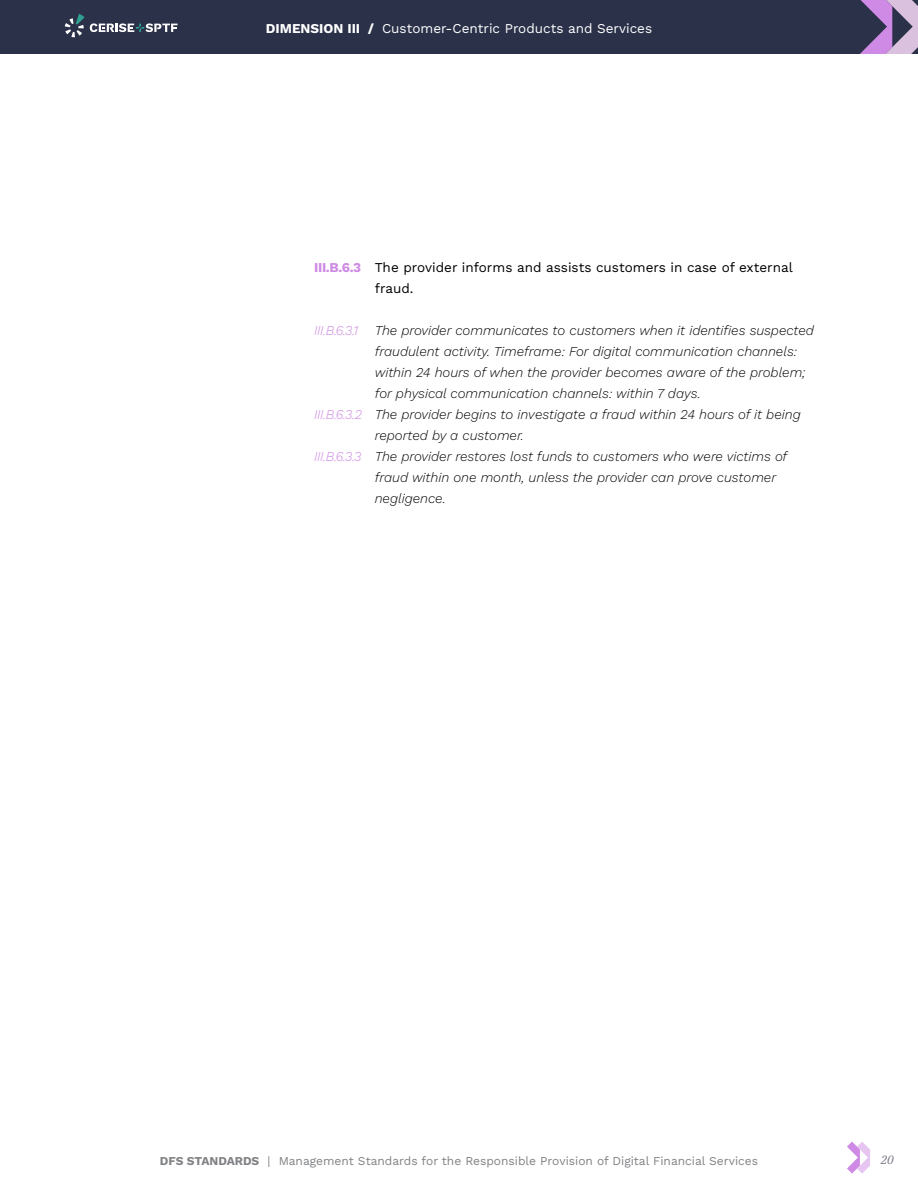
<style>
.page{position:relative;width:918px;height:1188px;background:#fff}
.page>*{position:absolute;margin:0;border:0;box-sizing:border-box;transform-origin:0 0}
.t1{font:italic 13.5px/21px "Work Sans";color:#000}
.t2{font:13.5px/21px "Work Sans";color:#000}
.t3{font:13.5px "Work Sans";color:#fff}
.t4{font:italic 13.5px "Work Sans";letter-spacing:-.03em;color:#ce8ae4}
.t5{font:700 13.5px "Work Sans";color:#ce8ae4}
.t6{font:12px "Work Sans";color:#808285}
.t7{font:italic 12px "IBM Plex Serif Text";color:#827c8a}
.s1{font-weight:700}
</style>
<div class="page">
<svg style="left:847px;top:1142px;width:23px;height:32px"></svg>
<div style="left:0;top:0;width:918px;height:54px;background:#2b3149"></div>
<p class="t3" style="left:266px;top:18px;width:388px"><span class="s1">DIMENSION III /</span> Customer-Centric Products and Services</p>
<p class="t5" style="left:314px;top:257px;width:48px">III.B.6.3</p>
<p class="t4" style="left:314px;top:320px;width:45px">III.B.6.3.1</p>
<p class="t4" style="left:314px;top:404px;width:49px">III.B.6.3.2</p>
<p class="t4" style="left:314px;top:446px;width:49px">III.B.6.3.3</p>
<p class="t2" style="left:375px;top:256px;width:420px">The provider informs and assists customers in case of external fraud.</p>
<p class="t1" style="left:375px;top:319px;width:441px">The provider communicates to customers when it identifies suspected fraudulent activity. Timeframe: For digital communication channels: within 24 hours of when the provider becomes aware of the problem; for physical communication channels: within 7 days.<br>The provider begins to investigate a fraud within 24 hours of it being reported by a customer.<br>The provider restores lost funds to customers who were victims of fraud within one month, unless the provider can prove customer negligence.</p>
<p class="t6" style="left:160px;top:1151px;width:600px"><span class="s1">DFS STANDARDS</span> | Management Standards for the Responsible Provision of Digital Financial Services</p>
<p class="t7" style="left:881px;top:1151px;width:15px">20</p>
</div>
